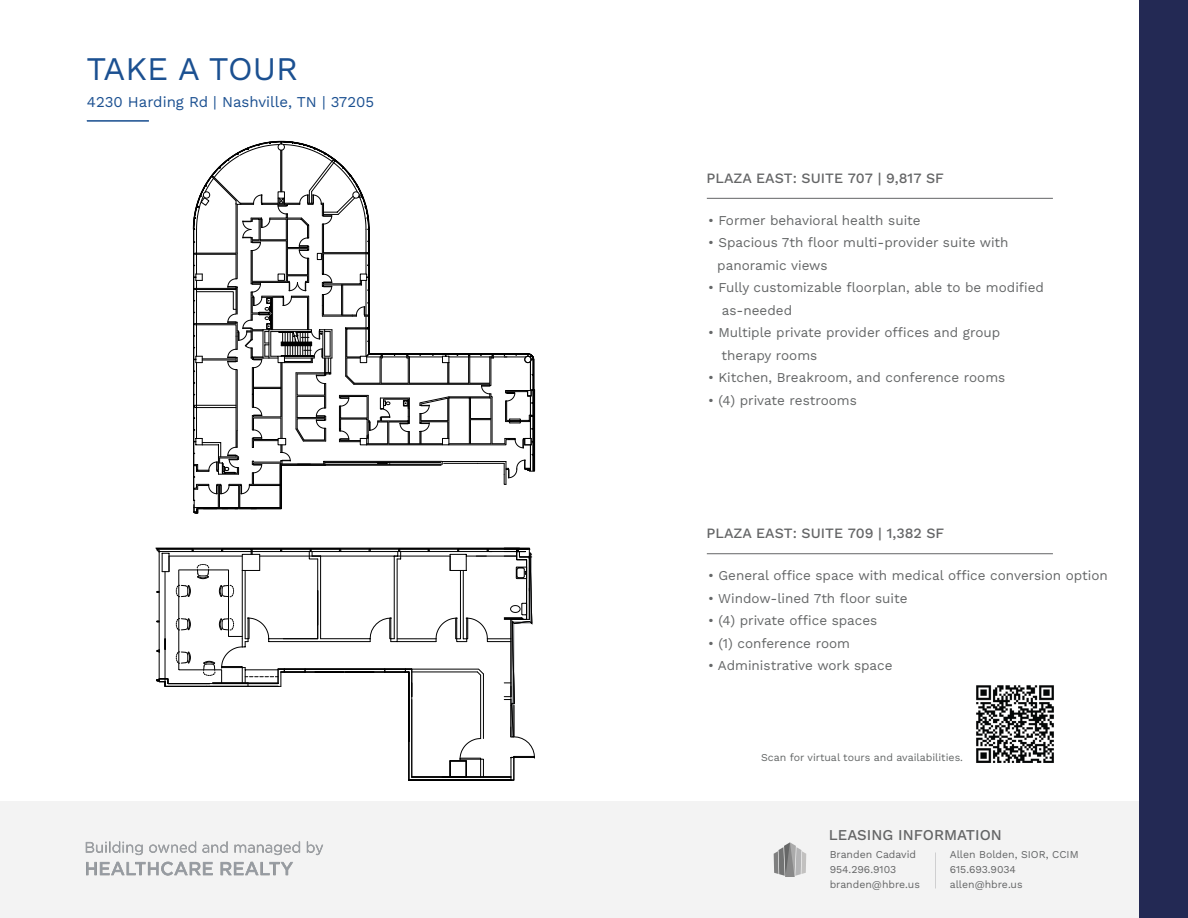
<style>
.page{position:relative;width:1188px;height:918px;background:#fff}
.page>*{position:absolute;margin:0;border:0;box-sizing:border-box;transform-origin:0 0}
.t1{font:33px "Work Sans";color:#1b5091}
.t2{font:15px "Work Sans";color:#1b5091}
.t3{font:15px "Work Sans";color:#646566}
.t4{font:14.25px "Work Sans";color:#646566}
.t5{font:13.5px/22.5px "Work Sans";color:#646667}
.t6{font:10.5px/15px "Work Sans";color:#646566}
.t7{font:10.5px "Work Sans";color:#646767}
.t8{font:10.5px "Work Sans";color:#646667}
</style>
<div class="page">
<div style="left:0;top:801px;width:1188px;height:117px;background:#f3f3f3"></div>
<svg style="left:774px;top:842px;width:32px;height:35px"></svg>
<div style="left:1139px;top:0;width:49px;height:918px;background:#232954"></div>
<hr style="left:87px;top:120px;width:62px;height:2px;background:#1b5091">
<img style="left:85px;top:841px;width:238px;height:35px">
<hr style="left:707px;top:198px;width:346px;height:1px;background:#646566">
<hr style="left:707px;top:553px;width:346px;height:1px;background:#646566">
<svg style="left:155px;top:548px;width:380px;height:233px"></svg>
<svg style="left:193px;top:141px;width:342px;height:373px"></svg>
<img style="left:976px;top:685px;width:78px;height:78px">
<h1 class="t1" style="left:87px;top:43px;width:213px">TAKE A TOUR</h1>
<p class="t2" style="left:87px;top:91px;width:289px">4230 Harding Rd | Nashville, TN | 37205</p>
<p class="t4" style="left:707px;top:167px;width:239px">PLAZA EAST: SUITE 707 | 9,817 SF</p>
<p class="t5" style="left:708px;top:208px;width:214px">• Former behavioral health suite</p>
<p class="t5" style="left:717px;top:231px;width:293px;text-indent:-9px">• Spacious 7th floor multi-provider suite with panoramic views</p>
<p class="t5" style="left:722px;top:276px;width:324px;text-indent:-14px">• Fully customizable floorplan, able to be modified as-needed</p>
<p class="t5" style="left:722px;top:321px;width:280px;text-indent:-14px">• Multiple private provider offices and group therapy rooms</p>
<p class="t5" style="left:708px;top:366px;width:299px">• Kitchen, Breakroom, and conference rooms</p>
<p class="t5" style="left:708px;top:388px;width:150px">• (4) private restrooms</p>
<p class="t4" style="left:707px;top:523px;width:239px">PLAZA EAST: SUITE 709 | 1,382 SF</p>
<p class="t5" style="left:708px;top:564px;width:401px">• General office space with medical office conversion option</p>
<p class="t5" style="left:708px;top:586px;width:201px">• Window-lined 7th floor suite</p>
<p class="t5" style="left:708px;top:609px;width:171px">• (4) private office spaces</p>
<p class="t5" style="left:708px;top:631px;width:144px">• (1) conference room</p>
<p class="t5" style="left:708px;top:654px;width:186px">• Administrative work space</p>
<p class="t7" style="left:761px;top:749px;width:204px">Scan for virtual tours and availabilities.</p>
<p class="t3" style="left:829px;top:824px;width:174px">LEASING INFORMATION</p>
<p class="t6" style="left:830px;top:847px;width:92px">Branden Cadavid<br>954.296.9103 branden@hbre.us</p>
<p class="t8" style="left:950px;top:847px;width:130px">Allen Bolden, SIOR, CCIM</p>
<p class="t6" style="left:950px;top:862px;width:74px">615.693.9034 allen@hbre.us</p>
</div>
